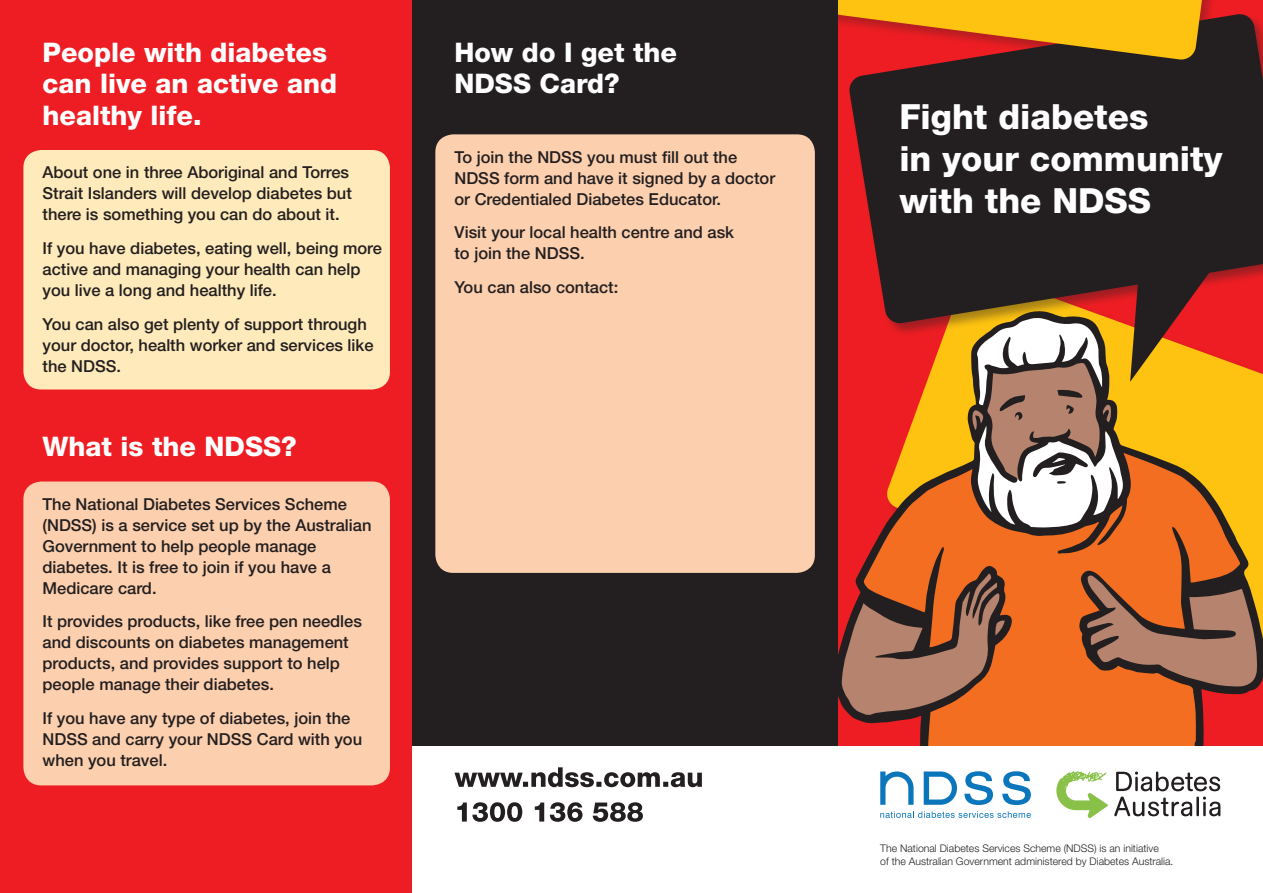
<style>
.page{position:relative;width:1263px;height:893px;background:#fff}
.page>*{position:absolute;margin:0;border:0;box-sizing:border-box;transform-origin:0 0}
.t1{font:800 34.8px/41.7px "Helvetica Neue LT Std";color:#fff}
.t2{font:800 27px/31.5px "Helvetica Neue LT Std";color:#fff}
.t3{font:500 16.5px/21px "Helvetica Neue LT Std";color:#231f20}
.t4{font:300 10.5px/13.5px "Helvetica Neue LT Std";color:#231f20}
</style>
<div class="page">
<svg style="left:848px;top:13px;width:415px;height:297px;background:#311e20"></svg>
<div style="left:787px;top:0;width:452px;height:73px;background:#231f20;opacity:.3"></div>
<svg style="left:838px;top:0;width:387px;height:60px;background:#d97e17"></svg>
<svg style="left:970px;top:264px;width:245px;height:46px;background:#4c251f"></svg>
<div style="left:0;top:0;width:421px;height:893px;background:#ee1d23"></div>
<div style="left:412px;top:0;width:426px;height:772px;background:#231f20"></div>
<div style="left:23px;top:150px;width:367px;height:239px;background:#feeaba;border-radius:18px"></div>
<div style="left:23px;top:481px;width:367px;height:304px;background:#fccfae;border-radius:18px"></div>
<div style="left:435px;top:134px;width:380px;height:439px;background:#fccfae;border-radius:18px"></div>
<svg style="left:834px;top:310px;width:429px;height:437px;background:#ca7038"></svg>
<div style="left:412px;top:747px;width:851px;height:146px;background:#fff"></div>
<svg style="left:880px;top:771px;width:33px;height:34px"></svg>
<svg style="left:924px;top:771px;width:33px;height:34px"></svg>
<svg style="left:880px;top:811px;width:151px;height:7px"></svg>
<svg style="left:964px;top:771px;width:29px;height:34px"></svg>
<svg style="left:1002px;top:771px;width:29px;height:34px"></svg>
<svg style="left:1056px;top:771px;width:52px;height:47px"></svg>
<svg style="left:1116px;top:772px;width:104px;height:19px"></svg>
<svg style="left:1114px;top:797px;width:78px;height:19px"></svg>
<hr style="left:1196px;top:797px;width:3px;height:19px;background:#231f20">
<svg style="left:1203px;top:797px;width:17px;height:19px"></svg>
<svg style="left:457px;top:802px;width:186px;height:20px"></svg>
<svg style="left:454px;top:767px;width:248px;height:20px"></svg>
<h2 class="t2" style="left:43px;top:36px;width:296px">People with diabetes can live an active and healthy life.</h2>
<p class="t3" style="left:43px;top:162px;width:311px">About one in three Aboriginal and Torres<br>Strait Islanders will develop diabetes but there is something you can do about it.</p>
<p class="t3" style="left:43px;top:237px;width:341px">If you have diabetes, eating well, being more active and managing your health can help you live a long and healthy life.</p>
<p class="t3" style="left:43px;top:313px;width:333px">You can also get plenty of support through your doctor, health worker and services like the NDSS.</p>
<h2 class="t2" style="left:43px;top:431px;width:256px">What is the NDSS?</h2>
<p class="t3" style="left:43px;top:493px;width:330px">The National Diabetes Services Scheme (NDSS) is a service set up by the Australian Government to help people manage diabetes. It is free to join if you have a Medicare card.</p>
<p class="t3" style="left:43px;top:611px;width:321px">It provides products, like free pen needles and discounts on diabetes management products, and provides support to help people manage their diabetes.</p>
<p class="t3" style="left:43px;top:708px;width:321px">If you have any type of diabetes, join the<br>NDSS and carry your NDSS Card with you when you travel.</p>
<h2 class="t2" style="left:454px;top:36px;width:224px">How do I get the<br>NDSS Card?</h2>
<p class="t3" style="left:454px;top:146px;width:322px">To join the NDSS you must fill out the<br>NDSS form and have it signed by a doctor or Credentialed Diabetes Educator.</p>
<p class="t3" style="left:454px;top:222px;width:281px">Visit your local health centre and ask to join the NDSS.</p>
<p class="t3" style="left:454px;top:277px;width:165px">You can also contact:</p>
<h1 class="t1" style="left:899px;top:96px;width:325px">Fight diabetes<br>in your community with the NDSS</h1>
<p class="t4" style="left:880px;top:841px;width:295px">The National Diabetes Services Scheme (NDSS) is an initiative<br>of the Australian Government administered by Diabetes Australia.</p>
</div>
